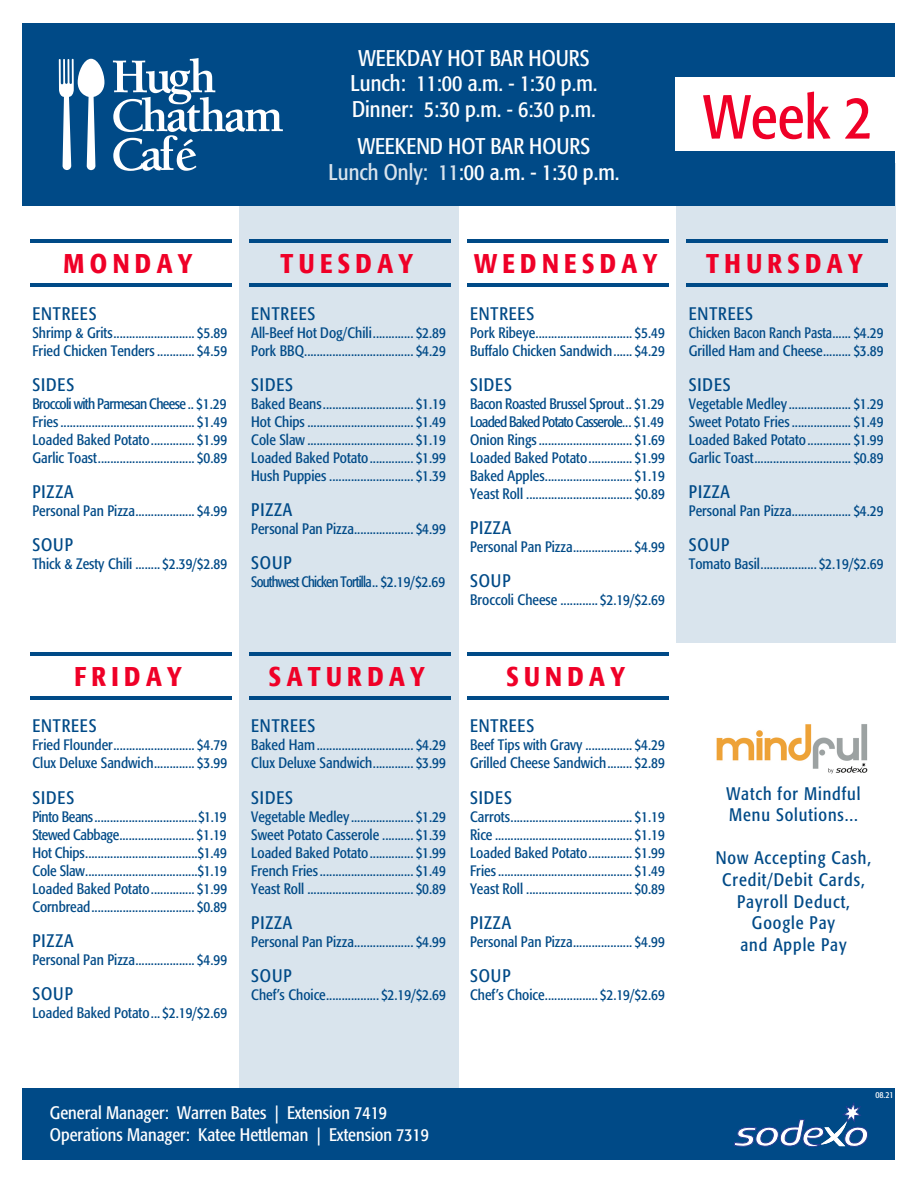
<style>
.page{position:relative;width:918px;height:1188px;background:#fff}
.page>*{position:absolute;margin:0;border:0;box-sizing:border-box;transform-origin:0 0}
.t1{font:condensed 61.5px "Formata";color:#ef0027}
.t2{font:500 condensed 27px "Formata";letter-spacing:.2em;color:#ef0027}
.t3{font:condensed 22.5px/25.5px "Formata";color:#fff;text-align:center}
.t4{font:condensed 18px/21.6px "Formata";letter-spacing:.05em;color:#004a87}
.t5{font:condensed 18px/21.6px "Formata";color:#fff}
.t6{font:condensed 15px/18px "Formata";color:#004a87;text-align:justify}
.t7{font:condensed 15px/18px "Formata";color:#004a87;scale:.95 1}
.t8{font:condensed 15px "Formata";letter-spacing:-.05em;color:#004a87;scale:.95 1}
.t9{font:condensed 9px "Formata";color:#fff}
</style>
<div class="page">
<div style="left:22px;top:23px;width:874px;height:183px;background:#004a87"></div>
<div style="left:676px;top:78px;width:226px;height:73px;background:#fff"></div>
<div style="left:239px;top:163px;width:220px;height:938px;background:#d9e4ed"></div>
<div style="left:676px;top:206px;width:219px;height:436px;background:#d9e4ed"></div>
<div style="left:23px;top:1088px;width:872px;height:72px;background:#004a87"></div>
<hr style="left:30px;top:239px;width:201px;height:3px;background:#004a87">
<hr style="left:30px;top:283px;width:201px;height:3px;background:#004a87">
<hr style="left:249px;top:239px;width:201px;height:3px;background:#004a87">
<hr style="left:249px;top:283px;width:201px;height:3px;background:#004a87">
<hr style="left:468px;top:239px;width:201px;height:3px;background:#004a87">
<hr style="left:468px;top:283px;width:201px;height:3px;background:#004a87">
<hr style="left:687px;top:239px;width:201px;height:3px;background:#004a87">
<hr style="left:687px;top:283px;width:201px;height:3px;background:#004a87">
<hr style="left:30px;top:652px;width:201px;height:3px;background:#004a87">
<hr style="left:30px;top:696px;width:201px;height:3px;background:#004a87">
<hr style="left:249px;top:652px;width:201px;height:3px;background:#004a87">
<hr style="left:249px;top:696px;width:201px;height:3px;background:#004a87">
<hr style="left:468px;top:652px;width:201px;height:3px;background:#004a87">
<hr style="left:468px;top:696px;width:201px;height:3px;background:#004a87">
<svg style="left:734px;top:1103px;width:134px;height:44px"></svg>
<svg style="left:113px;top:58px;width:170px;height:113px"></svg>
<svg style="left:59px;top:59px;width:45px;height:111px"></svg>
<img style="left:716px;top:724px;width:152px;height:50px">
<h3 class="t3" style="left:351px;top:45px;width:248px">WEEKDAY HOT BAR HOURS<br>Lunch: 11:00 a.m. - 1:30 p.m.<br>Dinner: 5:30 p.m. - 6:30 p.m.</h3>
<h3 class="t3" style="left:329px;top:134px;width:292px">WEEKEND HOT BAR HOURS<br>Lunch Only: 11:00 a.m. - 1:30 p.m.</h3>
<h1 class="t1" style="left:703px;top:81px;width:171px">Week 2</h1>
<h2 class="t2" style="left:64px;top:247px;width:130px">MONDAY</h2>
<p class="t4" style="left:32px;top:303px;width:66px">ENTREES</p>
<p class="t6" style="left:32px;top:323px;width:196px">Shrimp &amp; Grits.......................... $5.89<br>Fried Chicken Tenders ............ $4.59</p>
<p class="t4" style="left:32px;top:374px;width:43px">SIDES</p>
<p class="t6" style="left:32px;top:394px;width:196px">Broccoli with Parmesan Cheese .. $1.29<br>Fries ........................................... $1.49<br>Loaded Baked Potato.............. $1.99<br>Garlic Toast............................... $0.89</p>
<p class="t4" style="left:32px;top:481px;width:43px">PIZZA</p>
<p class="t6" style="left:32px;top:502px;width:196px">Personal Pan Pizza................... $4.99</p>
<p class="t4" style="left:32px;top:534px;width:42px">SOUP</p>
<p class="t6" style="left:32px;top:555px;width:196px">Thick &amp; Zesty Chili ........ $2.39/$2.89</p>
<h2 class="t2" style="left:74px;top:660px;width:109px">FRIDAY</h2>
<p class="t4" style="left:32px;top:715px;width:66px">ENTREES</p>
<p class="t6" style="left:32px;top:736px;width:196px">Fried Flounder.......................... $4.79<br>Clux Deluxe Sandwich............. $3.99</p>
<p class="t4" style="left:32px;top:787px;width:43px">SIDES</p>
<p class="t6" style="left:32px;top:807px;width:196px">Pinto Beans.................................$1.19<br>Stewed Cabbage........................ $1.19<br>Hot Chips....................................$1.49<br>Cole Slaw....................................$1.19<br>Loaded Baked Potato.............. $1.99<br>Cornbread................................. $0.89</p>
<p class="t4" style="left:32px;top:930px;width:43px">PIZZA</p>
<p class="t6" style="left:32px;top:950px;width:196px">Personal Pan Pizza................... $4.99</p>
<p class="t4" style="left:32px;top:983px;width:42px">SOUP</p>
<p class="t6" style="left:32px;top:1004px;width:196px">Loaded Baked Potato... $2.19/$2.69</p>
<h2 class="t2" style="left:281px;top:247px;width:134px">TUESDAY</h2>
<p class="t4" style="left:251px;top:303px;width:66px">ENTREES</p>
<p class="t6" style="left:251px;top:323px;width:196px">All-Beef Hot Dog/Chili............. $2.89<br>Pork BBQ................................... $4.29</p>
<p class="t4" style="left:251px;top:374px;width:43px">SIDES</p>
<p class="t6" style="left:251px;top:394px;width:196px">Baked Beans............................. $1.19<br>Hot Chips .................................. $1.49<br>Cole Slaw .................................. $1.19<br>Loaded Baked Potato.............. $1.99<br>Hush Puppies ........................... $1.39</p>
<p class="t4" style="left:251px;top:499px;width:43px">PIZZA</p>
<p class="t6" style="left:251px;top:520px;width:196px">Personal Pan Pizza................... $4.99</p>
<p class="t4" style="left:251px;top:552px;width:42px">SOUP</p>
<p class="t8" style="left:251px;top:573px;width:206px">Southwest Chicken Tortilla.. $2.19/$2.69</p>
<h2 class="t2" style="left:269px;top:660px;width:157px">SATURDAY</h2>
<p class="t4" style="left:251px;top:715px;width:66px">ENTREES</p>
<p class="t6" style="left:251px;top:736px;width:196px">Baked Ham ............................... $4.29<br>Clux Deluxe Sandwich............. $3.99</p>
<p class="t4" style="left:251px;top:787px;width:43px">SIDES</p>
<p class="t6" style="left:251px;top:807px;width:196px">Vegetable Medley .................... $1.29<br>Sweet Potato Casserole .......... $1.39<br>Loaded Baked Potato.............. $1.99<br>French Fries .............................. $1.49<br>Yeast Roll .................................. $0.89</p>
<p class="t4" style="left:251px;top:912px;width:43px">PIZZA</p>
<p class="t6" style="left:251px;top:932px;width:196px">Personal Pan Pizza................... $4.99</p>
<p class="t4" style="left:251px;top:965px;width:42px">SOUP</p>
<p class="t6" style="left:251px;top:986px;width:196px">Chef’s Choice................. $2.19/$2.69</p>
<h2 class="t2" style="left:474px;top:247px;width:185px">WEDNESDAY</h2>
<p class="t4" style="left:470px;top:303px;width:66px">ENTREES</p>
<p class="t6" style="left:470px;top:323px;width:196px">Pork Ribeye............................... $5.49<br>Buffalo Chicken Sandwich...... $4.29</p>
<p class="t4" style="left:470px;top:374px;width:43px">SIDES</p>
<p class="t6" style="left:470px;top:394px;width:196px">Bacon Roasted Brussel Sprout.. $1.29<br>Loaded Baked Potato Casserole... $1.49<br>Onion Rings .............................. $1.69<br>Loaded Baked Potato.............. $1.99<br>Baked Apples............................ $1.19<br>Yeast Roll .................................. $0.89</p>
<p class="t4" style="left:470px;top:517px;width:43px">PIZZA</p>
<p class="t6" style="left:470px;top:538px;width:196px">Personal Pan Pizza................... $4.99</p>
<p class="t4" style="left:470px;top:570px;width:42px">SOUP</p>
<p class="t6" style="left:470px;top:591px;width:196px">Broccoli Cheese ............ $2.19/$2.69</p>
<h2 class="t2" style="left:506px;top:660px;width:120px">SUNDAY</h2>
<p class="t4" style="left:470px;top:715px;width:66px">ENTREES</p>
<p class="t6" style="left:470px;top:736px;width:196px">Beef Tips with Gravy ............... $4.29<br>Grilled Cheese Sandwich........ $2.89</p>
<p class="t4" style="left:470px;top:787px;width:43px">SIDES</p>
<p class="t6" style="left:470px;top:807px;width:196px">Carrots....................................... $1.19<br>Rice ............................................ $1.19<br>Loaded Baked Potato.............. $1.99<br>Fries ........................................... $1.49<br>Yeast Roll .................................. $0.89</p>
<p class="t4" style="left:470px;top:912px;width:43px">PIZZA</p>
<p class="t6" style="left:470px;top:932px;width:196px">Personal Pan Pizza................... $4.99</p>
<p class="t4" style="left:470px;top:965px;width:42px">SOUP</p>
<p class="t6" style="left:470px;top:986px;width:196px">Chef’s Choice................. $2.19/$2.69</p>
<h2 class="t2" style="left:706px;top:247px;width:158px">THURSDAY</h2>
<p class="t4" style="left:689px;top:303px;width:66px">ENTREES</p>
<p class="t7" style="left:689px;top:323px;width:207px">Chicken Bacon Ranch Pasta...... $4.29<br>Grilled Ham and Cheese......... $3.89</p>
<p class="t4" style="left:689px;top:374px;width:43px">SIDES</p>
<p class="t6" style="left:689px;top:394px;width:196px">Vegetable Medley .................... $1.29<br>Sweet Potato Fries ................... $1.49<br>Loaded Baked Potato.............. $1.99<br>Garlic Toast............................... $0.89</p>
<p class="t4" style="left:689px;top:481px;width:43px">PIZZA</p>
<p class="t6" style="left:689px;top:502px;width:196px">Personal Pan Pizza................... $4.29</p>
<p class="t4" style="left:689px;top:534px;width:42px">SOUP</p>
<p class="t6" style="left:689px;top:555px;width:196px">Tomato Basil.................. $2.19/$2.69</p>
<p class="t4" style="left:727px;top:783px;width:135px">Watch for Mindful<br>Menu Solutions...</p>
<p class="t4" style="left:716px;top:847px;width:157px;text-align:center">Now Accepting Cash,<br>Credit/Debit Cards,<br>Payroll Deduct,<br>Google Pay<br>and Apple Pay</p>
<p class="t5" style="left:50px;top:1102px;width:381px">General Manager: Warren Bates | Extension 7419<br>Operations Manager: Katee Hettleman | Extension 7319</p>
<p class="t9" style="left:875px;top:1090px;width:20px">08.21</p>
</div>
